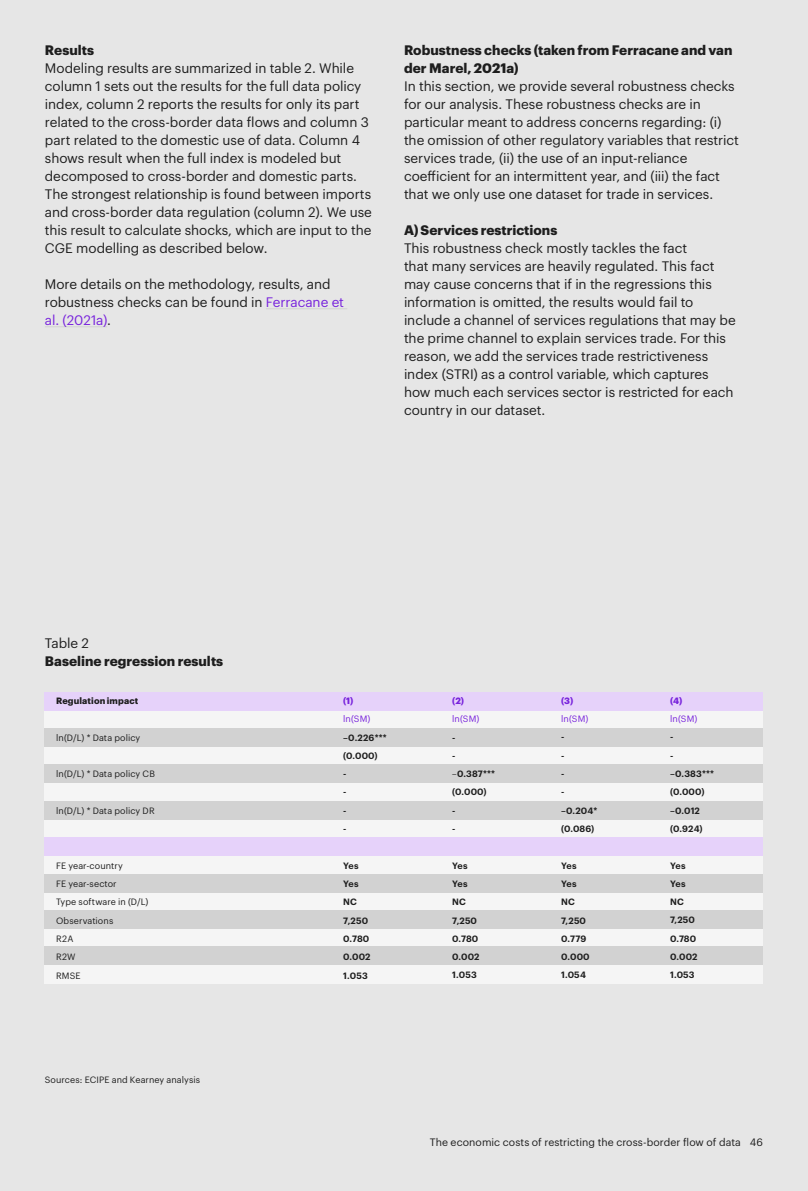
<style>
.page{position:relative;width:808px;height:1191px;background:#e6e6e6}
.page>*{position:absolute;margin:0;border:0;box-sizing:border-box;transform-origin:0 0}
.t1{font:13.5px/18px "Graphik";letter-spacing:-.005em;color:#1e1e1e}
.t2{font:700 13.5px/18px "Graphik";letter-spacing:.005em;color:#1e1e1e}
.t3{font:10.5px "Graphik";letter-spacing:.005em;color:#1e1e1e}
.t4{font:600 9px/18.3px "Graphik";letter-spacing:.015em;color:#1e1e1e}
.t5{font:9px/18.3px "Graphik";letter-spacing:.01em;color:#1e1e1e}
.t6{font:9px "Graphik";letter-spacing:.01em;color:#7823dc}
.t7{font:700 9px "Graphik";letter-spacing:.015em;color:#1e1e1e}
.t8{font:700 9px "Graphik";color:#7823dc}
.s1{color:#7823dc}
.s2{font-family:"Myriad Pro";font-weight:400}
</style>
<div class="page">
<hr style="left:266px;top:308px;width:81px;height:1px;background:#d2d2d2">
<hr style="left:45px;top:326px;width:62px;height:1px;background:#d2d2d2">
<div style="left:45px;top:710px;width:718px;height:18px;background:#f5f5f5"></div>
<div style="left:45px;top:692px;width:718px;height:18px;background:#e6d2fa"></div>
<div style="left:45px;top:746px;width:718px;height:18px;background:#f5f5f5"></div>
<div style="left:45px;top:728px;width:718px;height:18px;background:#d2d2d2"></div>
<div style="left:45px;top:783px;width:718px;height:18px;background:#f5f5f5"></div>
<div style="left:45px;top:819px;width:718px;height:18px;background:#f5f5f5"></div>
<div style="left:45px;top:764px;width:718px;height:19px;background:#d2d2d2"></div>
<div style="left:45px;top:801px;width:718px;height:18px;background:#d2d2d2"></div>
<div style="left:45px;top:855px;width:718px;height:19px;background:#f5f5f5"></div>
<div style="left:45px;top:837px;width:718px;height:18px;background:#e6d2fa"></div>
<div style="left:45px;top:892px;width:718px;height:18px;background:#f5f5f5"></div>
<div style="left:45px;top:874px;width:718px;height:18px;background:#d2d2d2"></div>
<div style="left:45px;top:928px;width:718px;height:18px;background:#f5f5f5"></div>
<div style="left:45px;top:965px;width:718px;height:18px;background:#f5f5f5"></div>
<div style="left:45px;top:910px;width:718px;height:18px;background:#d2d2d2"></div>
<div style="left:45px;top:946px;width:718px;height:19px;background:#d2d2d2"></div>
<p class="t2" style="left:45px;top:39px;width:51px">Results</p>
<p class="t1" style="left:45px;top:58px;width:329px">Modeling results are summarized in table 2. While column 1 sets out the results for the full data policy index, column 2 reports the results for only its part related to the cross-border data flows and column 3 part related to the domestic use of data. Column 4 shows result when the full index is modeled but decomposed to cross-border and domestic parts.<br>The strongest relationship is found between imports and cross-border data regulation (column 2). We use this result to calculate shocks, which are input to the CGE modelling as described below.</p>
<p class="t1" style="left:45px;top:273px;width:301px">More details on the methodology, results, and robustness checks can be found in <span class="s1">Ferracane et al. (2021a)</span>.</p>
<p class="t2" style="left:404px;top:39px;width:330px">Robustness checks (taken from Ferracane and van der Marel, 2021a)</p>
<p class="t1" style="left:404px;top:75px;width:336px">In this section, we provide several robustness checks for our analysis. These robustness checks are in particular meant to address concerns regarding: (i) the omission of other regulatory variables that restrict services trade, (ii) the use of an input-reliance coefficient for an intermittent year, and (iii) the fact that we only use one dataset for trade in services.</p>
<p class="t2" style="left:404px;top:219px;width:155px">A)Services restrictions</p>
<p class="t1" style="left:404px;top:237px;width:333px">This robustness check mostly tackles the fact<br>that many services are heavily regulated. This fact may cause concerns that if in the regressions this information is omitted, the results would fail to include a channel of services regulations that may be the prime channel to explain services trade. For this reason, we add the services trade restrictiveness index (STRI) as a control variable, which captures how much each services sector is restricted for each country in our dataset.</p>
<p class="t1" style="left:45px;top:632px;width:46px">Table 2</p>
<p class="t2" style="left:45px;top:650px;width:180px">Baseline regression results</p>
<p class="t7" style="left:56px;top:693px;width:84px">Regulation impact</p>
<p class="t5" style="left:56px;top:727px;width:86px">ln(D/L) * Data policy</p>
<p class="t5" style="left:56px;top:764px;width:100px">ln(D/L) * Data policy CB</p>
<p class="t5" style="left:56px;top:800px;width:100px">ln(D/L) * Data policy DR</p>
<p class="t5" style="left:56px;top:855px;width:94px">FE year-country<br>FE year-sector<br>Type software in (D/L)<br>Observations<br>R2A<br>R2W<br>RMSE</p>
<p class="t5" style="left:45px;top:1070px;width:157px">Sources: ECIPE and Kearney analysis</p>
<p class="t8" style="left:343px;top:693px;width:12px">(1)</p>
<p class="t6" style="left:343px;top:712px;width:29px">ln(SM)</p>
<p class="t4" style="left:343px;top:727px;width:45px">–0.226*** (0.000)<br>-<br>-<br>-<br>-</p>
<p class="t4" style="left:343px;top:855px;width:29px">Yes<br>Yes<br>NC<br>7,250<br>0.780<br>0.002<br>1.053</p>
<p class="t8" style="left:452px;top:693px;width:13px">(2)</p>
<p class="t6" style="left:452px;top:712px;width:29px">ln(SM)</p>
<p class="t4" style="left:452px;top:727px;width:44px">-<br>- <span class="s2">–</span>0.387*** (0.000)<br>-<br>-</p>
<p class="t4" style="left:452px;top:855px;width:29px">Yes<br>Yes<br>NC<br>7,250<br>0.780<br>0.002<br>1.053</p>
<p class="t8" style="left:561px;top:693px;width:14px">(3)</p>
<p class="t6" style="left:561px;top:712px;width:29px">ln(SM)</p>
<p class="t4" style="left:561px;top:727px;width:38px">-<br>-<br>-<br>- –0.204* (0.086)</p>
<p class="t4" style="left:561px;top:855px;width:30px">Yes<br>Yes<br>NC<br>7,250<br>0.779<br>0.000<br>1.054</p>
<p class="t8" style="left:670px;top:693px;width:14px">(4)</p>
<p class="t6" style="left:670px;top:712px;width:29px">ln(SM)</p>
<p class="t4" style="left:670px;top:727px;width:45px">-<br>- –0.383*** (0.000) –0.012 (0.924)</p>
<p class="t4" style="left:670px;top:855px;width:29px">Yes<br>Yes<br>NC<br>7,250<br>0.780<br>0.002<br>1.053</p>
<p class="t3" style="left:430px;top:1134px;width:335px">The economic costs of restricting the cross-border flow of data 46</p>
</div>
